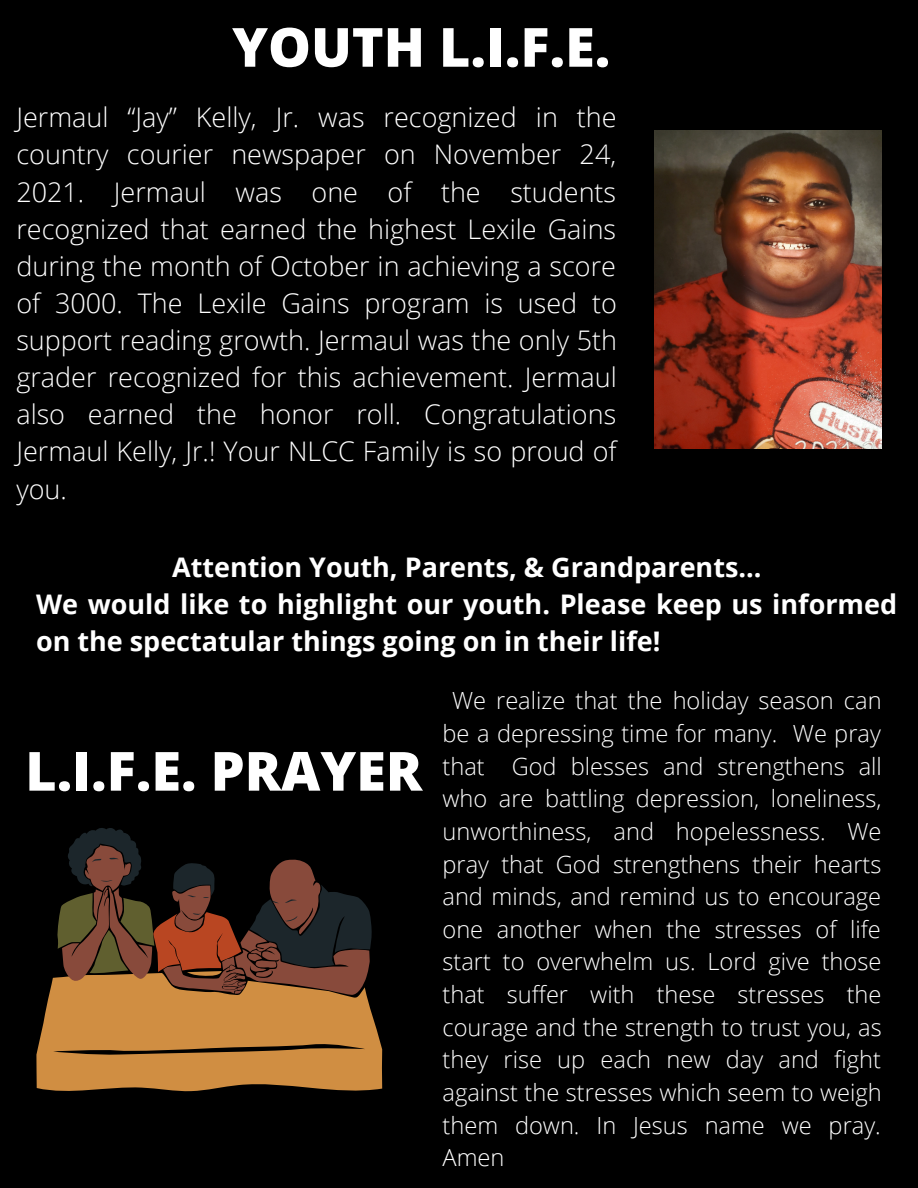
<style>
.page{position:relative;width:918px;height:1188px;background:#000}
.page>*{position:absolute;margin:0;border:0;box-sizing:border-box;transform-origin:0 0}
.t1{font:800 54px "Open Sans";color:#fff}
.t2{font:300 27px/37.2px "Open Sans";color:#fff;text-align:justify}
.t3{font:700 27px/37.2px "Open Sans";color:#fff}
.t4{font:300 23.7px/32.7px "Open Sans";color:#fff;text-align:justify}
</style>
<div class="page">
<img style="left:655px;top:131px;width:227px;height:318px">
<svg style="left:36px;top:828px;width:346px;height:264px"></svg>
<p class="t1" style="left:232px;top:9px;width:380px">YOUTH L.I.F.E.</p>
<p class="t2" style="left:16px;top:98px;width:602px">Jermaul “Jay” Kelly, Jr. was recognized in the country courier newspaper on November 24, 2021. Jermaul was one of the students recognized that earned the highest Lexile Gains during the month of October in achieving a score of 3000. The Lexile Gains program is used to support reading growth. Jermaul was the only 5th grader recognized for this achievement. Jermaul also earned the honor roll. Congratulations Jermaul Kelly, Jr.! Your NLCC Family is so proud of you.</p>
<p class="t3" style="left:172px;top:548px;width:591px">Attention Youth, Parents, &amp; Grandparents...</p>
<p class="t3" style="left:36px;top:585px;width:863px">We would like to highlight our youth. Please keep us informed on the spectatular things going on in their life!</p>
<p class="t4" style="left:443px;top:684px;width:441px;text-indent:10px">We realize that the holiday season can be a depressing time for many. We pray that God blesses and strengthens all who are battling depression, loneliness, unworthiness, and hopelessness. We pray that God strengthens their hearts and minds, and remind us to encourage one another when the stresses of life start to overwhelm us. Lord give those that suffer with these stresses the courage and the strength to trust you, as they rise up each new day and fight against the stresses which seem to weigh them down. In Jesus name we pray.<br>Amen</p>
<p class="t1" style="left:25px;top:733px;width:399px">L.I.F.E. PRAYER</p>
</div>
